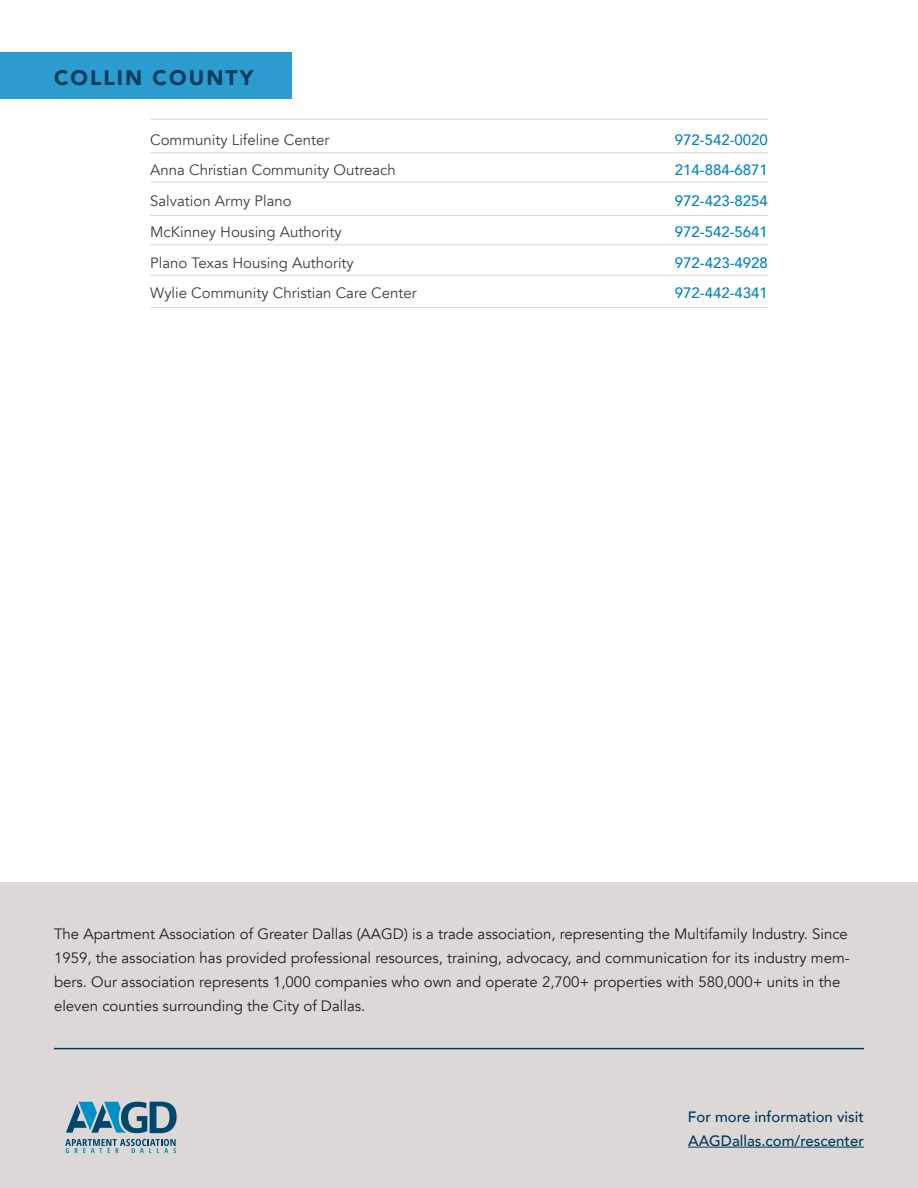
<style>
.page{position:relative;width:918px;height:1188px;background:#fff}
.page>*{position:absolute;margin:0;border:0;box-sizing:border-box;transform-origin:0 0}
.t1{font:900 21px "Avenir";letter-spacing:.1em;color:#003a5d}
.List_-_Directory{font:15px/24px "Avenir";color:#231f20}
.List_-_Directory-2{font:15px "Avenir";color:#3e3e3f}
.List_-_Directory-3{font:500 15px "Avenir";color:#0084c2}
.Footer_Right_align{font:500 15px "Avenir";color:#003a5d}
</style>
<div class="page">
<div style="left:0;top:52px;width:292px;height:47px;background:#2c9cce"></div>
<div style="left:0;top:883px;width:918px;height:305px;background:#dcd8d7"></div>
<svg style="left:65px;top:1139px;width:111px;height:14px"></svg>
<svg style="left:66px;top:1102px;width:111px;height:31px"></svg>
<hr style="left:688px;top:1147px;width:176px;height:1px;background:#003a5d">
<hr style="left:150px;top:152px;width:618px;height:1px;background:#dcd8d7">
<hr style="left:150px;top:275px;width:618px;height:1px;background:#dcd8d7">
<hr style="left:150px;top:215px;width:618px;height:1px;background:#dcd8d7">
<hr style="left:150px;top:119px;width:618px;height:1px;background:#dcd8d7">
<hr style="left:150px;top:244px;width:618px;height:1px;background:#dcd8d7">
<hr style="left:150px;top:182px;width:618px;height:1px;background:#dcd8d7">
<hr style="left:150px;top:307px;width:618px;height:1px;background:#dcd8d7">
<hr style="left:54px;top:1048px;width:810px;height:1px;background:#003a5d">
<p class="t1" style="left:54px;top:60px;width:201px">COLLIN COUNTY</p>
<p class="List_-_Directory-2" style="left:150px;top:131px;width:181px">Community Lifeline Center</p>
<p class="List_-_Directory-3" style="left:675px;top:126px;width:94px">972-542-0020</p>
<p class="List_-_Directory-2" style="left:150px;top:161px;width:247px">Anna Christian Community Outreach</p>
<p class="List_-_Directory-3" style="left:675px;top:157px;width:94px">214-884-6871</p>
<p class="List_-_Directory-2" style="left:150px;top:192px;width:143px">Salvation Army Plano</p>
<p class="List_-_Directory-3" style="left:675px;top:188px;width:94px">972-423-8254</p>
<p class="List_-_Directory-2" style="left:150px;top:223px;width:193px">McKinney Housing Authority</p>
<p class="List_-_Directory-3" style="left:675px;top:219px;width:94px">972-542-5641</p>
<p class="List_-_Directory-2" style="left:150px;top:254px;width:205px">Plano Texas Housing Authority</p>
<p class="List_-_Directory-3" style="left:675px;top:249px;width:94px">972-423-4928</p>
<p class="List_-_Directory-2" style="left:150px;top:284px;width:268px">Wylie Community Christian Care Center</p>
<p class="List_-_Directory-3" style="left:675px;top:280px;width:94px">972-442-4341</p>
<p class="List_-_Directory" style="left:54px;top:922px;width:797px">The Apartment Association of Greater Dallas (AAGD) is a trade association, representing the Multifamily Industry. Since 1959, the association has provided professional resources, training, advocacy, and communication for its industry mem&shy;bers. Our association represents 1,000 companies who own and operate 2,700+ properties with 580,000+ units in the eleven counties surrounding the City of Dallas.</p>
<p class="Footer_Right_align" style="left:688px;top:1104px;width:178px">For more information visit</p>
<p class="Footer_Right_align" style="left:688px;top:1128px;width:177px">AAGDallas.com/rescenter</p>
</div>
